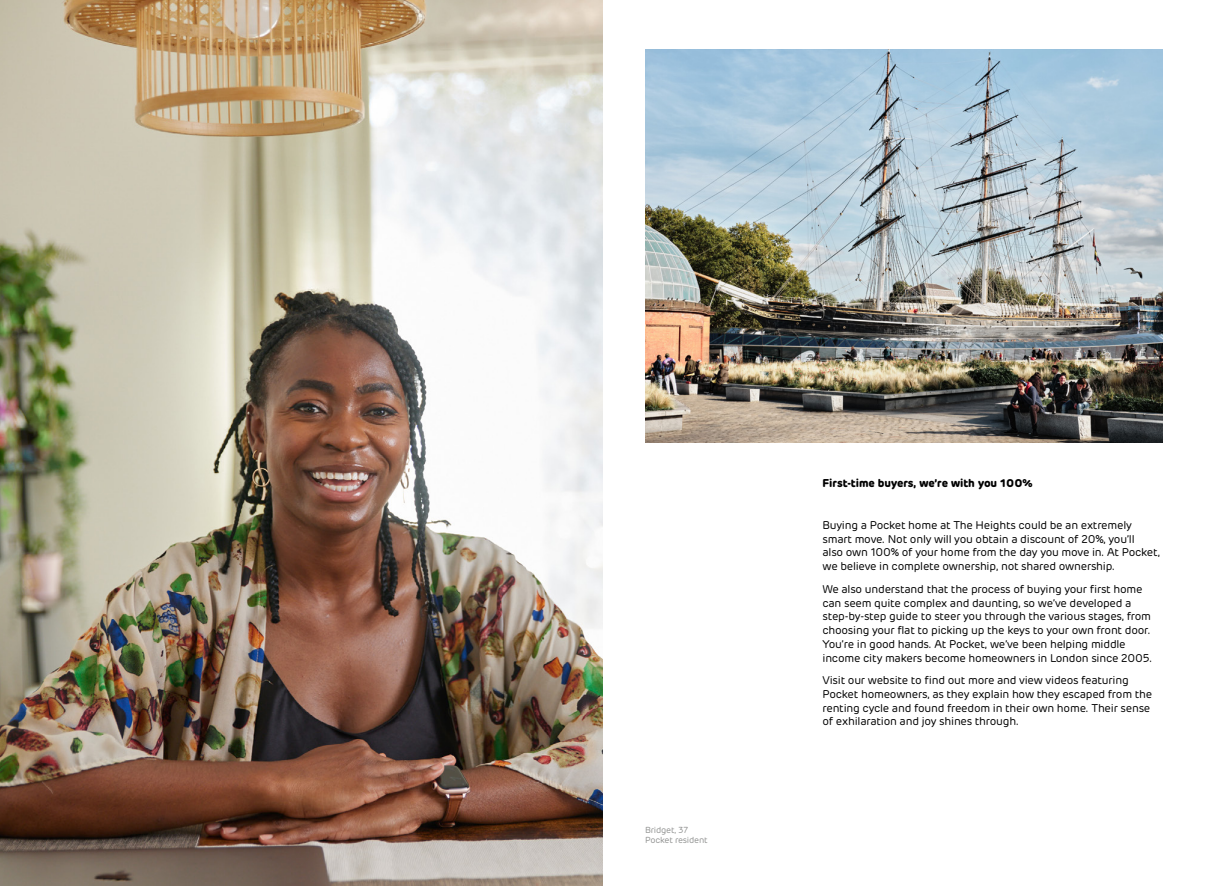
<style>
.page{position:relative;width:1205px;height:886px;background:#fff}
.page>*{position:absolute;margin:0;border:0;box-sizing:border-box;transform-origin:0 0}
.t1{font:11.25px/13.8px "Rubrik";letter-spacing:-.02em;color:#000}
.t2{font:700 11.25px "Rubrik";letter-spacing:-.01em;color:#000}
.t3{font:8.75px/10.5px "Rubrik";letter-spacing:-.02em;color:#919291}
</style>
<div class="page">
<img style="left:0;top:0;width:602px;height:886px">
<img style="left:645px;top:50px;width:517px;height:393px">
<p class="t3" style="left:645px;top:824px;width:64px">Bridget, 37<br>Pocket resident</p>
<p class="t2" style="left:822px;top:476px;width:211px">First-time buyers, we’re with you 100%</p>
<p class="t1" style="left:822px;top:518px;width:339px">Buying a Pocket home at The Heights could be an extremely smart move. Not only will you obtain a discount of 20%, you’ll<br>also own 100% of your home from the day you move in. At Pocket, we believe in complete ownership, not shared ownership.</p>
<p class="t1" style="left:822px;top:582px;width:331px">We also understand that the process of buying your first home can seem quite complex and daunting, so we’ve developed a step-by-step guide to steer you through the various stages, from choosing your flat to picking up the keys to your own front door.<br>You’re in good hands. At Pocket, we’ve been helping middle income city makers become homeowners in London since 2005.</p>
<p class="t1" style="left:822px;top:673px;width:331px">Visit our website to find out more and view videos featuring Pocket homeowners, as they explain how they escaped from the renting cycle and found freedom in their own home. Their sense of exhilaration and joy shines through.</p>
</div>
